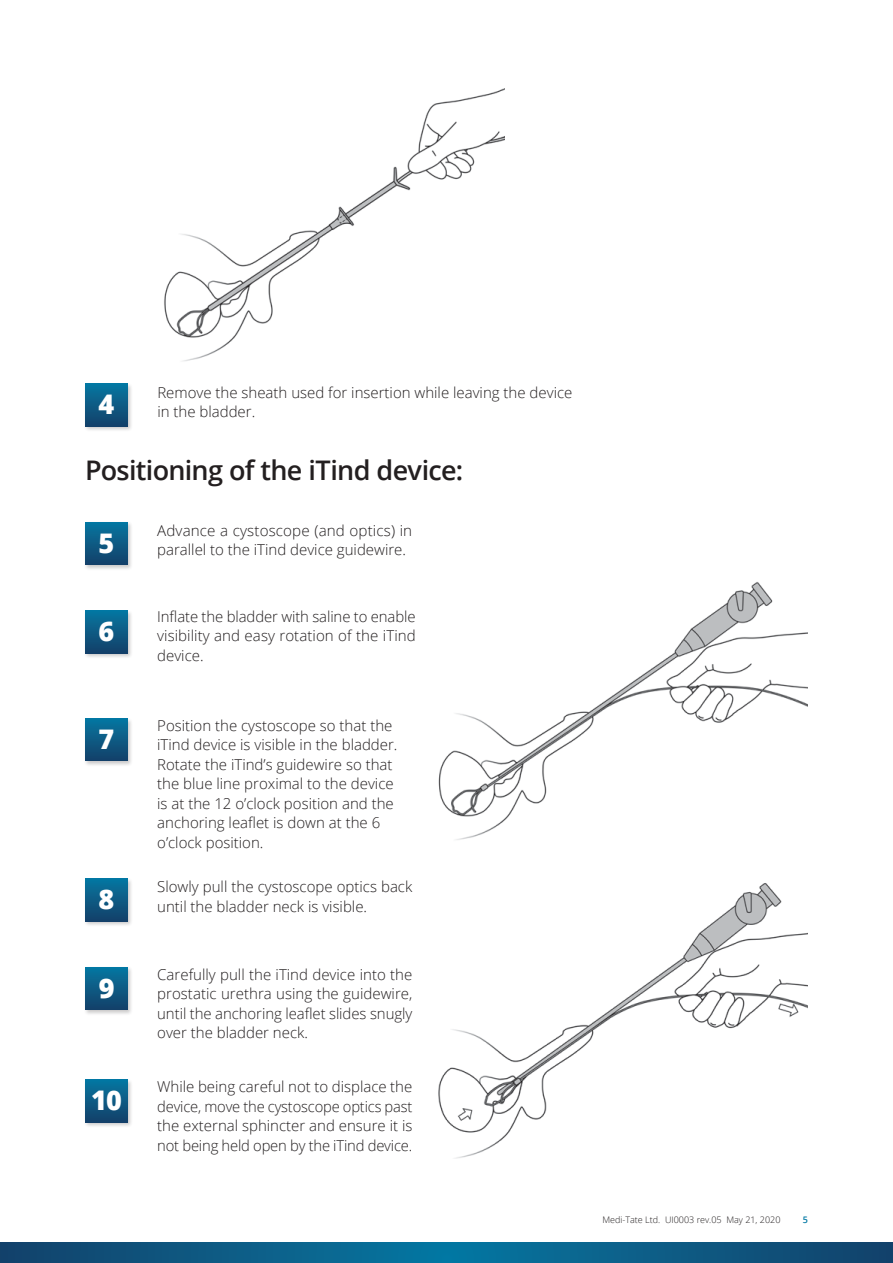
<style>
.page{position:relative;width:893px;height:1263px;background:#fff}
.page>*{position:absolute;margin:0;border:0;box-sizing:border-box;transform-origin:0 0}
.t1{font:600 27px "Open Sans";letter-spacing:-.025em;color:#231f20}
.t2{font:800 27px "Open Sans";color:#fff}
.t3{font:300 15px/19.5px "Open Sans";color:#231f20}
.t4{font:300 9px "Open Sans";color:#231f20}
.t5{font:600 9px "Open Sans";color:#0178a4}
</style>
<div class="page">
<svg style="left:0;top:1243px;width:893px;height:20px"></svg>
<div style="left:84px;top:383px;width:49px;height:49px;background:#231f20;opacity:.24"></div>
<div style="left:85px;top:384px;width:43px;height:42px;background:linear-gradient(to bottom,#0677a1,#13426b)"></div>
<img style="left:164px;top:88px;width:341px;height:273px">
<img style="left:438px;top:582px;width:370px;height:258px">
<div style="left:84px;top:521px;width:49px;height:49px;background:#231f20;opacity:.24"></div>
<div style="left:85px;top:522px;width:43px;height:43px;background:linear-gradient(to bottom,#0677a1,#143f68)"></div>
<div style="left:84px;top:609px;width:49px;height:50px;background:#231f20;opacity:.24"></div>
<div style="left:85px;top:610px;width:43px;height:43px;background:linear-gradient(to bottom,#0677a2,#144068)"></div>
<div style="left:84px;top:717px;width:49px;height:50px;background:#231f20;opacity:.24"></div>
<div style="left:85px;top:718px;width:43px;height:43px;background:linear-gradient(to bottom,#0677a1,#144068)"></div>
<img style="left:438px;top:883px;width:370px;height:276px">
<div style="left:84px;top:878px;width:49px;height:49px;background:#231f20;opacity:.24"></div>
<div style="left:85px;top:879px;width:43px;height:42px;background:linear-gradient(to bottom,#0676a0,#13416a)"></div>
<div style="left:84px;top:966px;width:49px;height:49px;background:#231f20;opacity:.24"></div>
<div style="left:85px;top:967px;width:43px;height:43px;background:linear-gradient(to bottom,#0677a1,#144068)"></div>
<div style="left:84px;top:1078px;width:49px;height:50px;background:#231f20;opacity:.24"></div>
<div style="left:85px;top:1080px;width:43px;height:42px;background:linear-gradient(to bottom,#0676a0,#13416a)"></div>
<p class="t3" style="left:157px;top:382px;width:417px">Remove the sheath used for insertion while leaving the device</p>
<h1 class="t2" style="left:98px;top:384px;width:17px">4</h1>
<p class="t3" style="left:157px;top:401px;width:99px">in the bladder.</p>
<h1 class="t1" style="left:85px;top:451px;width:380px">Positioning of the iTind device:</h1>
<h1 class="t2" style="left:98px;top:522px;width:17px">5</h1>
<p class="t3" style="left:157px;top:520px;width:257px">Advance a cystoscope (and optics) in parallel to the iTind device guidewire.</p>
<h1 class="t2" style="left:98px;top:610px;width:17px">6</h1>
<p class="t3" style="left:157px;top:606px;width:260px;text-align:justify">Inflate the bladder with saline to enable visibility and easy rotation of the iTind device.</p>
<h1 class="t2" style="left:98px;top:718px;width:17px">7</h1>
<p class="t3" style="left:157px;top:715px;width:242px">Position the cystoscope so that the iTind device is visible in the bladder.<br>Rotate the iTind’s guidewire so that the blue line proximal to the device is at the 12 o’clock position and the anchoring leaflet is down at the 6 o’clock position.</p>
<h1 class="t2" style="left:98px;top:879px;width:17px">8</h1>
<p class="t3" style="left:157px;top:877px;width:257px">Slowly pull the cystoscope optics back until the bladder neck is visible.</p>
<h1 class="t2" style="left:99px;top:967px;width:17px">9</h1>
<p class="t3" style="left:157px;top:964px;width:257px;text-align:justify">Carefully pull the iTind device into the prostatic urethra using the guidewire, until the anchoring leaflet slides snugly over the bladder neck.</p>
<h1 class="t2" style="left:91px;top:1080px;width:32px">10</h1>
<p class="t3" style="left:157px;top:1077px;width:257px;text-align:justify">While being careful not to displace the device, move the cystoscope optics past the external sphincter and ensure it is not being held open by the iTind device.</p>
<p class="t4" style="left:602px;top:1214px;width:180px">Medi-Tate Ltd. UI0003 rev.05 May 21, 2020</p>
<p class="t5" style="left:803px;top:1214px;width:7px">5</p>
</div>
